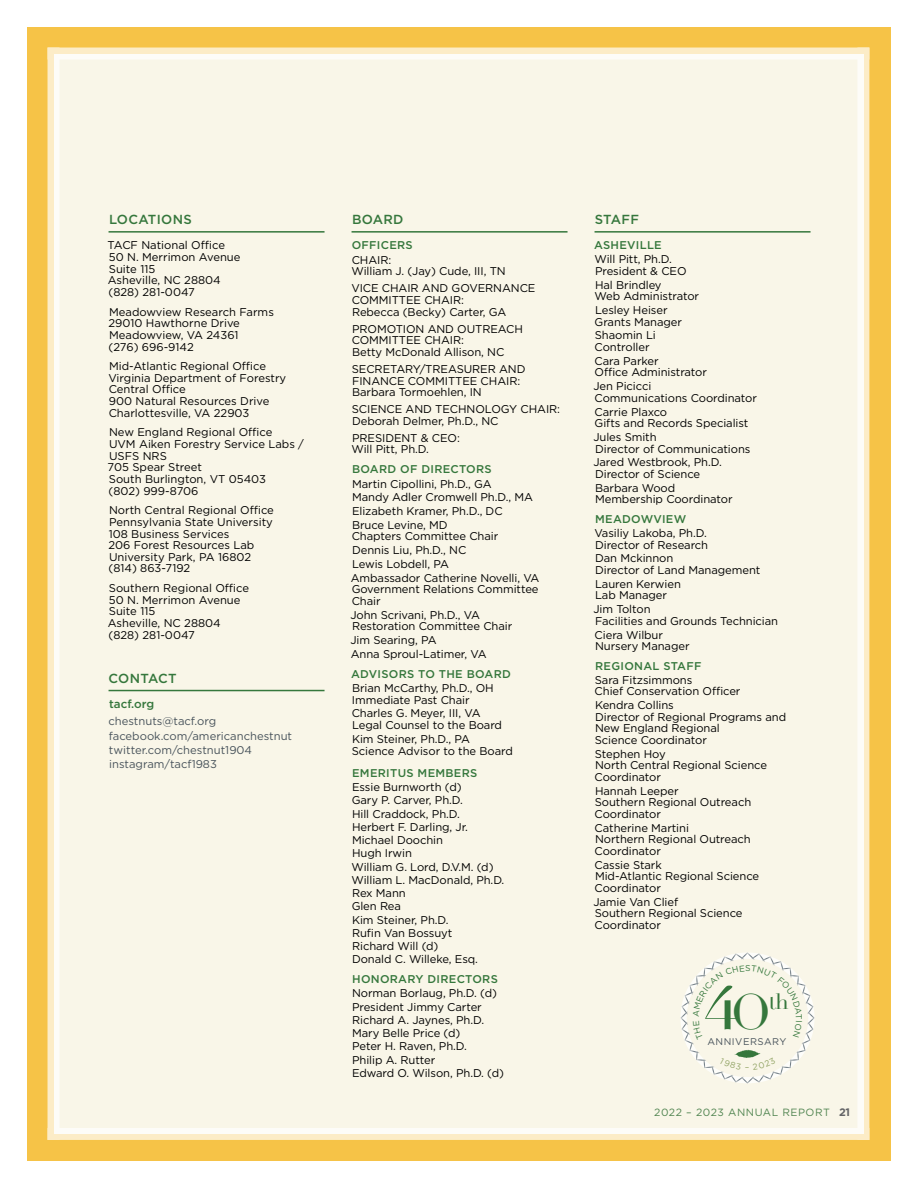
<style>
.page{position:relative;width:918px;height:1188px;background:#fff}
.page>*{position:absolute;margin:0;border:0;box-sizing:border-box;transform-origin:0 0}
.t1{font:55.35px "Didot";color:#35773c;scale:1.25 1}
.t2{font:21.75px "Didot";color:#35773c}
.t3{font:500 13.2px "Gotham";letter-spacing:.025em;color:#35773c}
.t4{font:500 11.7px "Gotham";color:#35773c}
.t5{font:11.25px/11.6px "Gotham";letter-spacing:-.005em;color:#000}
.t6{font:500 11.25px "Gotham";letter-spacing:.025em;color:#35773c}
.t7{font:11.25px/14.2px "Gotham";color:#48535b}
.t8{font:10.5px "Gotham";letter-spacing:.05em;color:#518551}
.t9{font:9.75px "Gotham";letter-spacing:.05em;color:#48535b}
.s1{font-weight:700;font-size:10.8px;color:#636466}
</style>
<div class="page">
<div style="left:27px;top:27px;width:864px;height:1134px;background:#f9f6e8"></div>
<hr style="left:109px;top:231px;width:216px;height:2px;background:#35773c">
<hr style="left:109px;top:690px;width:216px;height:1px;background:#35773c">
<hr style="left:352px;top:231px;width:216px;height:2px;background:#35773c">
<hr style="left:595px;top:231px;width:216px;height:2px;background:#35773c">
<div style="left:27px;top:27px;width:864px;height:1134px;border:27px solid #fccb4f"></div>
<svg style="left:54px;top:48px;width:809px;height:11px;fill:#fcecc7"></svg>
<svg style="left:54px;top:1128px;width:809px;height:12px;fill:#fcecc7"></svg>
<svg style="left:48px;top:54px;width:12px;height:1080px"></svg>
<svg style="left:857px;top:54px;width:12px;height:1080px;fill:#fdfcf8"></svg>
<svg style="left:680px;top:952px;width:135px;height:132px"></svg>
<p class="t3" style="left:109px;top:211px;width:84px">LOCATIONS</p>
<p class="t5" style="left:108px;top:239px;width:134px">TACF National Office<br>50 N. Merrimon Avenue<br>Suite 115<br>Asheville, NC 28804 (828) 281-0047</p>
<p class="t5" style="left:108px;top:306px;width:167px">Meadowview Research Farms<br>29010 Hawthorne Drive<br>Meadowview, VA 24361<br>(276) 696-9142</p>
<p class="t5" style="left:108px;top:360px;width:179px">Mid-Atlantic Regional Office<br>Virginia Department of Forestry<br>Central Office<br>900 Natural Resources Drive<br>Charlottesville, VA 22903</p>
<p class="t5" style="left:108px;top:426px;width:198px">New England Regional Office<br>UVM Aiken Forestry Service Labs /<br>USFS NRS<br>705 Spear Street<br>South Burlington, VT 05403<br>(802) 999-8706</p>
<p class="t5" style="left:108px;top:504px;width:167px">North Central Regional Office<br>Pennsylvania State University<br>108 Business Services<br>206 Forest Resources Lab<br>University Park, PA 16802 (814) 863-7192</p>
<p class="t5" style="left:108px;top:582px;width:143px">Southern Regional Office<br>50 N. Merrimon Avenue<br>Suite 115<br>Asheville, NC 28804 (828) 281-0047</p>
<p class="t3" style="left:108px;top:670px;width:70px">CONTACT</p>
<p class="t4" style="left:109px;top:696px;width:47px">tacf.org</p>
<p class="t7" style="left:108px;top:714px;width:185px">chestnuts@tacf.org facebook.com/americanchestnut twitter.com/chestnut1904 instagram/tacf1983</p>
<p class="t3" style="left:352px;top:211px;width:53px">BOARD</p>
<p class="t6" style="left:352px;top:238px;width:63px">OFFICERS</p>
<p class="t5" style="left:352px;top:254px;width:156px">CHAIR:<br>William J. (Jay) Cude, III, TN</p>
<p class="t5" style="left:351px;top:282px;width:186px">VICE CHAIR AND GOVERNANCE<br>COMMITTEE CHAIR:<br>Rebecca (Becky) Carter, GA</p>
<p class="t5" style="left:352px;top:323px;width:173px">PROMOTION AND OUTREACH<br>COMMITTEE CHAIR:<br>Betty McDonald Allison, NC</p>
<p class="t5" style="left:352px;top:363px;width:175px">SECRETARY/TREASURER AND<br>FINANCE COMMITTEE CHAIR:<br>Barbara Tormoehlen, IN</p>
<p class="t5" style="left:352px;top:403px;width:210px">SCIENCE AND TECHNOLOGY CHAIR:<br>Deborah Delmer, Ph.D., NC</p>
<p class="t5" style="left:352px;top:432px;width:110px">PRESIDENT &amp; CEO:<br>Will Pitt, Ph.D.</p>
<p class="t6" style="left:352px;top:462px;width:141px">BOARD OF DIRECTORS</p>
<p class="t5" style="left:352px;top:476px;width:182px;line-height:13.8px">Martin Cipollini, Ph.D., GA<br>Mandy Adler Cromwell Ph.D., MA<br>Elizabeth Kramer, Ph.D., DC<br>Bruce Levine, MD</p>
<p class="t5" style="left:351px;top:529px;width:190px;line-height:13.8px">Chapters Committee Chair<br>Dennis Liu, Ph.D., NC<br>Lewis Lobdell, PA<br>Ambassador Catherine Novelli, VA</p>
<p class="t5" style="left:352px;top:583px;width:188px">Government Relations Committee<br>Chair</p>
<p class="t5" style="left:350px;top:609px;width:163px">John Scrivani, Ph.D., VA<br>Restoration Committee Chair</p>
<p class="t5" style="left:350px;top:633px;width:138px;line-height:13.8px">Jim Searing, PA<br>Anna Sproul-Latimer, VA</p>
<p class="t6" style="left:351px;top:666px;width:161px">ADVISORS TO THE BOARD</p>
<p class="t5" style="left:352px;top:682px;width:143px">Brian McCarthy, Ph.D., OH<br>Immediate Past Chair</p>
<p class="t5" style="left:352px;top:707px;width:152px">Charles G. Meyer, III, VA<br>Legal Counsel to the Board</p>
<p class="t5" style="left:352px;top:733px;width:162px">Kim Steiner, Ph.D., PA<br>Science Advisor to the Board</p>
<p class="t6" style="left:352px;top:766px;width:127px">EMERITUS MEMBERS</p>
<p class="t5" style="left:352px;top:780px;width:154px;line-height:13.2px">Essie Burnworth (d)<br>Gary P. Carver, Ph.D.<br>Hill Craddock, Ph.D.<br>Herbert F. Darling, Jr.<br>Michael Doochin<br>Hugh Irwin<br>William G. Lord, D.V.M. (d)<br>William L. MacDonald, Ph.D.<br>Rex Mann<br>Glen Rea<br>Kim Steiner, Ph.D.<br>Rufin Van Bossuyt<br>Richard Will (d)<br>Donald C. Willeke, Esq.</p>
<p class="t6" style="left:352px;top:972px;width:147px">HONORARY DIRECTORS</p>
<p class="t5" style="left:352px;top:987px;width:153px;line-height:13.2px">Norman Borlaug, Ph.D. (d)<br>President Jimmy Carter<br>Richard A. Jaynes, Ph.D.<br>Mary Belle Price (d)<br>Peter H. Raven, Ph.D.<br>Philip A. Rutter<br>Edward O. Wilson, Ph.D. (d)</p>
<p class="t3" style="left:595px;top:211px;width:46px">STAFF</p>
<p class="t6" style="left:594px;top:238px;width:69px">ASHEVILLE</p>
<p class="t5" style="left:595px;top:253px;width:94px">Will Pitt, Ph.D.<br>President &amp; CEO</p>
<p class="t5" style="left:595px;top:279px;width:106px">Hal Brindley<br>Web Administrator</p>
<p class="t5" style="left:595px;top:304px;width:89px">Lesley Heiser<br>Grants Manager</p>
<p class="t5" style="left:595px;top:329px;width:63px">Shaomin Li<br>Controller</p>
<p class="t5" style="left:595px;top:355px;width:114px">Cara Parker<br>Office Administrator</p>
<p class="t5" style="left:593px;top:380px;width:165px">Jen Picicci<br>Communications Coordinator</p>
<p class="t5" style="left:595px;top:406px;width:155px">Carrie Plaxco<br>Gifts and Records Specialist</p>
<p class="t5" style="left:593px;top:431px;width:159px">Jules Smith<br>Director of Communications</p>
<p class="t5" style="left:593px;top:456px;width:130px">Jared Westbrook, Ph.D.<br>Director of Science</p>
<p class="t5" style="left:595px;top:482px;width:139px">Barbara Wood<br>Membership Coordinator</p>
<p class="t6" style="left:595px;top:512px;width:93px">MEADOWVIEW</p>
<p class="t5" style="left:594px;top:527px;width:115px">Vasiliy Lakoba, Ph.D.<br>Director of Research</p>
<p class="t5" style="left:595px;top:552px;width:167px">Dan Mckinnon<br>Director of Land Management</p>
<p class="t5" style="left:595px;top:578px;width:87px">Lauren Kerwien<br>Lab Manager</p>
<p class="t5" style="left:593px;top:603px;width:186px">Jim Tolton<br>Facilities and Grounds Technician</p>
<p class="t5" style="left:595px;top:629px;width:96px">Ciera Wilbur<br>Nursery Manager</p>
<p class="t6" style="left:595px;top:659px;width:108px">REGIONAL STAFF</p>
<p class="t5" style="left:595px;top:674px;width:147px">Sara Fitzsimmons<br>Chief Conservation Officer</p>
<p class="t5" style="left:595px;top:699px;width:193px">Kendra Collins<br>Director of Regional Programs and<br>New England Regional<br>Science Coordinator</p>
<p class="t5" style="left:595px;top:748px;width:174px">Stephen Hoy<br>North Central Regional Science<br>Coordinator</p>
<p class="t5" style="left:595px;top:785px;width:158px">Hannah Leeper<br>Southern Regional Outreach<br>Coordinator</p>
<p class="t5" style="left:595px;top:822px;width:158px">Catherine Martini<br>Northern Regional Outreach<br>Coordinator</p>
<p class="t5" style="left:595px;top:859px;width:166px">Cassie Stark<br>Mid-Atlantic Regional Science<br>Coordinator</p>
<p class="t5" style="left:593px;top:896px;width:151px">Jamie Van Clief<br>Southern Regional Science<br>Coordinator</p>
<h1 class="t1" style="left:705px;top:966px;width:54px">4<sub>O</sub></h1>
<h2 class="t2" style="left:769px;top:989px;width:22px">th</h2>
<p class="t9" style="left:708px;top:1035px;width:80px">ANNIVERSARY</p>
<p class="t8" style="left:654px;top:1105px;width:197px">2022 – 2023 ANNUAL REPORT <span class="s1">21</span></p>
</div>
